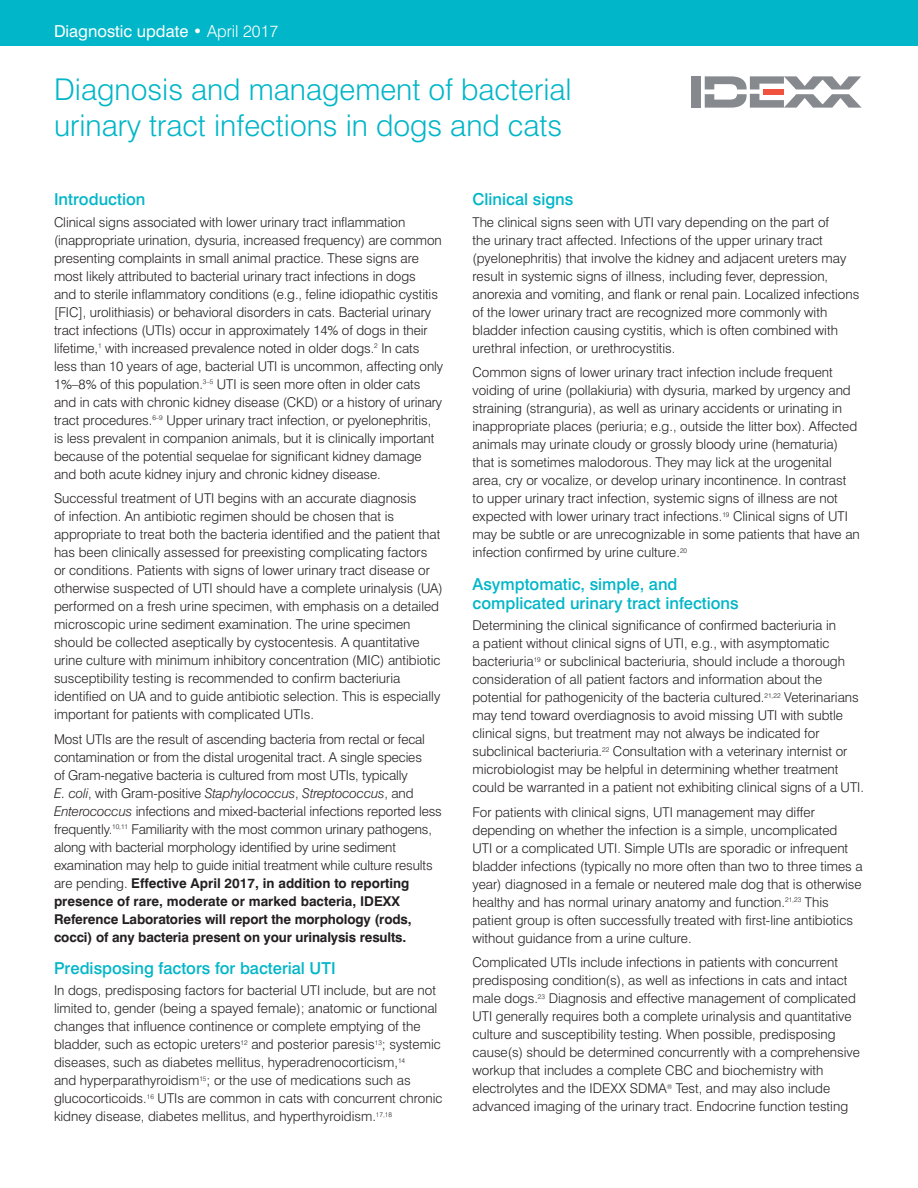
<style>
.page{position:relative;width:918px;height:1188px;background:#fff}
.page>*{position:absolute;margin:0;border:0;box-sizing:border-box;transform-origin:0 0}
.Headline{font:300 30px/36px "Swiss 721 BT";color:#00b6c8}
.Paragraph_headings{font:500 16.5px/19.5px "Swiss 721 BT";color:#00b6c8}
.t1{font:16.5px "Swiss 721 BT";color:#fff}
.Body{font:300 13.5px/18px "Swiss 721 BT";color:#231f20}
.s1{font-weight:300}
.s2{font-style:italic}
.s3{font-weight:700}
</style>
<div class="page">
<div style="left:0;top:0;width:918px;height:46px;background:#00b6c8"></div>
<div style="left:691px;top:76px;width:10px;height:32px;background:#868a8e"></div>
<svg style="left:705px;top:76px;width:157px;height:32px"></svg>
<p class="t1" style="left:54px;top:21px;width:226px">Diagnostic update • <span class="s1">April 2017</span></p>
<p class="Headline" style="left:54px;top:72px;width:519px">Diagnosis and management of bacterial urinary tract infections in dogs and cats</p>
<p class="Paragraph_headings" style="left:54px;top:190px;width:93px">Introduction</p>
<p class="Body" style="left:54px;top:213px;width:391px">Clinical signs associated with lower urinary tract inflammation (inappropriate urination, dysuria, increased frequency) are common presenting complaints in small animal practice. These signs are most likely attributed to bacterial urinary tract infections in dogs<br>and to sterile inflammatory conditions (e.g., feline idiopathic cystitis [FIC], urolithiasis) or behavioral disorders in cats. Bacterial urinary tract infections (UTIs) occur in approximately 14% of dogs in their lifetime,<sup>1</sup> with increased prevalence noted in older dogs.<sup>2</sup> In cats less than 10 years of age, bacterial UTI is uncommon, affecting only 1%–8% of this population.<sup>3–5</sup> UTI is seen more often in older cats and in cats with chronic kidney disease (CKD) or a history of urinary tract procedures.<sup>6–9</sup> Upper urinary tract infection, or pyelonephritis, is less prevalent in companion animals, but it is clinically important because of the potential sequelae for significant kidney damage and both acute kidney injury and chronic kidney disease.</p>
<p class="Body" style="left:54px;top:489px;width:390px">Successful treatment of UTI begins with an accurate diagnosis<br>of infection. An antibiotic regimen should be chosen that is appropriate to treat both the bacteria identified and the patient that has been clinically assessed for preexisting complicating factors<br>or conditions. Patients with signs of lower urinary tract disease or otherwise suspected of UTI should have a complete urinalysis (UA) performed on a fresh urine specimen, with emphasis on a detailed microscopic urine sediment examination. The urine specimen should be collected aseptically by cystocentesis. A quantitative urine culture with minimum inhibitory concentration (MIC) antibiotic susceptibility testing is recommended to confirm bacteriuria identified on UA and to guide antibiotic selection. This is especially important for patients with complicated UTIs.</p>
<p class="Body" style="left:54px;top:730px;width:389px">Most UTIs are the result of ascending bacteria from rectal or fecal contamination or from the distal urogenital tract. A single species<br>of Gram-negative bacteria is cultured from most UTIs, typically<br><span class="s2">E. coli</span>, with Gram-positive <span class="s2">Staphylococcus</span>, <span class="s2">Streptococcus</span>, and <span class="s2">Enterococcus</span> infections and mixed-bacterial infections reported less frequently.<sup>10,11</sup> Familiarity with the most common urinary pathogens, along with bacterial morphology identified by urine sediment examination may help to guide initial treatment while culture results are pending. <span class="s3">Effective April 2017, in addition to reporting presence of rare, moderate or marked bacteria, IDEXX Reference Laboratories will report the morphology (rods, cocci) of any bacteria present on your urinalysis results.</span></p>
<p class="Paragraph_headings" style="left:54px;top:958px;width:283px">Predisposing factors for bacterial UTI</p>
<p class="Body" style="left:54px;top:981px;width:390px">In dogs, predisposing factors for bacterial UTI include, but are not limited to, gender (being a spayed female); anatomic or functional changes that influence continence or complete emptying of the bladder, such as ectopic ureters<sup>12</sup> and posterior paresis<sup>13</sup>; systemic diseases, such as diabetes mellitus, hyperadrenocorticism,<sup>14<br></sup>and hyperparathyroidism<sup>15</sup>; or the use of medications such as glucocorticoids.<sup>16</sup> UTIs are common in cats with concurrent chronic kidney disease, diabetes mellitus, and hyperthyroidism.<sup>17,18</sup></p>
<p class="Paragraph_headings" style="left:472px;top:190px;width:102px">Clinical signs</p>
<p class="Body" style="left:472px;top:213px;width:388px">The clinical signs seen with UTI vary depending on the part of<br>the urinary tract affected. Infections of the upper urinary tract (pyelonephritis) that involve the kidney and adjacent ureters may result in systemic signs of illness, including fever, depression, anorexia and vomiting, and flank or renal pain. Localized infections of the lower urinary tract are recognized more commonly with bladder infection causing cystitis, which is often combined with urethral infection, or urethrocystitis.</p>
<p class="Body" style="left:472px;top:363px;width:389px">Common signs of lower urinary tract infection include frequent voiding of urine (pollakiuria) with dysuria, marked by urgency and straining (stranguria), as well as urinary accidents or urinating in inappropriate places (periuria; e.g., outside the litter box). Affected animals may urinate cloudy or grossly bloody urine (hematuria) that is sometimes malodorous. They may lick at the urogenital area, cry or vocalize, or develop urinary incontinence. In contrast to upper urinary tract infection, systemic signs of illness are not expected with lower urinary tract infections.<sup>19</sup> Clinical signs of UTI may be subtle or are unrecognizable in some patients that have an infection confirmed by urine culture.<sup>20</sup></p>
<p class="Paragraph_headings" style="left:472px;top:574px;width:268px">Asymptomatic, simple, and complicated urinary tract infections</p>
<p class="Body" style="left:472px;top:616px;width:393px">Determining the clinical significance of confirmed bacteriuria in<br>a patient without clinical signs of UTI, e.g., with asymptomatic bacteriuria<sup>19</sup> or subclinical bacteriuria, should include a thorough consideration of all patient factors and information about the potential for pathogenicity of the bacteria cultured.<sup>21,22</sup> Veterinarians may tend toward overdiagnosis to avoid missing UTI with subtle clinical signs, but treatment may not always be indicated for subclinical bacteriuria.<sup>22</sup> Consultation with a veterinary internist or microbiologist may be helpful in determining whether treatment could be warranted in a patient not exhibiting clinical signs of a UTI.</p>
<p class="Body" style="left:472px;top:803px;width:392px">For patients with clinical signs, UTI management may differ depending on whether the infection is a simple, uncomplicated<br>UTI or a complicated UTI. Simple UTIs are sporadic or infrequent bladder infections (typically no more often than two to three times a year) diagnosed in a female or neutered male dog that is otherwise healthy and has normal urinary anatomy and function.<sup>21,23</sup> This patient group is often successfully treated with first-line antibiotics without guidance from a urine culture.</p>
<p class="Body" style="left:472px;top:953px;width:389px">Complicated UTIs include infections in patients with concurrent predisposing condition(s), as well as infections in cats and intact male dogs.<sup>23</sup> Diagnosis and effective management of complicated UTI generally requires both a complete urinalysis and quantitative culture and susceptibility testing. When possible, predisposing cause(s) should be determined concurrently with a comprehensive workup that includes a complete CBC and biochemistry with electrolytes and the IDEXX SDMA<sup>®</sup> Test, and may also include advanced imaging of the urinary tract. Endocrine function testing</p>
</div>
